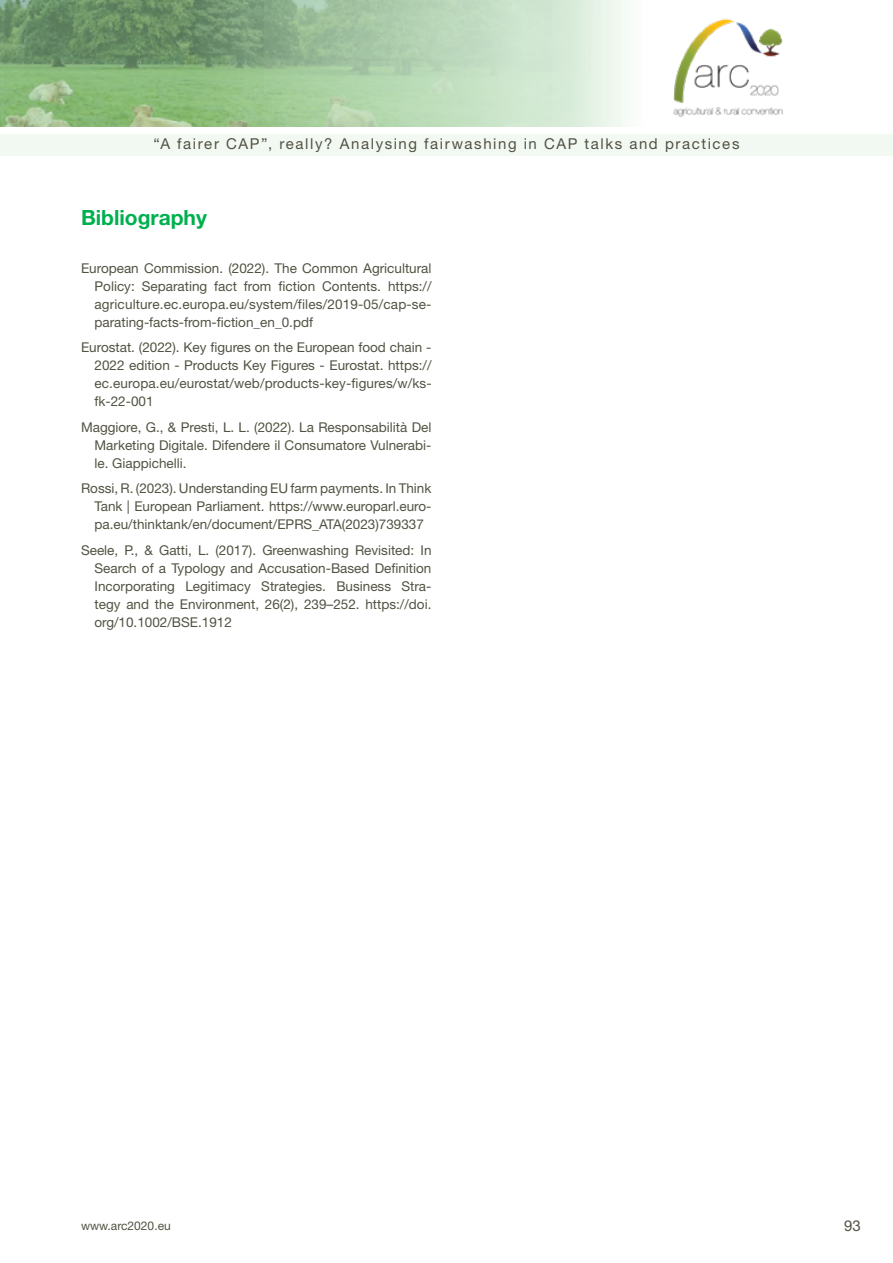
<style>
.page{position:relative;width:893px;height:1263px;background:#fff}
.page>*{position:absolute;margin:0;border:0;box-sizing:border-box;transform-origin:0 0}
.t1{font:700 21px "Helvetica Neue LT Std";color:#00b04f}
.t2{font:15px "Helvetica Neue LT Std";letter-spacing:.105em;color:#525243}
.t3{font:13.5px/18px "Helvetica Neue LT Std";color:#525243;text-align:justify}
.t4{font:12px "Helvetica Neue LT Std";color:#525243}
</style>
<div class="page">
<svg style="left:0;top:0;width:625px;height:127px;background:#a2c39d"></svg>
<div style="left:0;top:134px;width:893px;height:22px;background:#f2f9f2"></div>
<img style="left:673px;top:18px;width:110px;height:100px">
<p class="t2" style="left:153px;top:134px;width:588px">“A fairer CAP”, really? Analysing fairwashing in CAP talks and practices</p>
<h1 class="t1" style="left:81px;top:204px;width:127px">Bibliography</h1>
<p class="t3" style="left:94px;top:259px;width:338px;text-indent:-14px">European Commission. (2022). The Common Agricultural Policy: Separating fact from fiction Contents. https:// agriculture.ec.europa.eu/system/files/2019-05/cap-se&shy;parating-facts-from-fiction_en_0.pdf</p>
<p class="t3" style="left:94px;top:338px;width:339px;text-indent:-14px">Eurostat. (2022). Key figures on the European food chain - 2022 edition - Products Key Figures - Eurostat. https:// ec.europa.eu/eurostat/web/products-key-figures/w/ks&shy;fk-22-001</p>
<p class="t3" style="left:94px;top:418px;width:338px;text-indent:-14px">Maggiore, G., &amp; Presti, L. L. (2022). La Responsabilità Del Marketing Digitale. Difendere il Consumatore Vulnerabi&shy;le. Giappichelli.</p>
<p class="t3" style="left:94px;top:479px;width:338px;text-indent:-14px">Rossi, R. (2023). Understanding EU farm payments. In Think Tank | European Parliament. https://www.europarl.euro&shy;pa.eu/thinktank/en/document/EPRS_ATA(2023)739337</p>
<p class="t3" style="left:94px;top:541px;width:338px;text-indent:-14px">Seele, P., &amp; Gatti, L. (2017). Greenwashing Revisited: In Search of a Typology and Accusation-Based Definition Incorporating Legitimacy Strategies. Business Stra&shy;tegy and the Environment, 26(2), 239–252. https://doi. org/10.1002/BSE.1912</p>
<p class="t4" style="left:81px;top:1218px;width:91px">www.arc2020.eu</p>
<p class="t2" style="left:844px;top:1216px;width:18px">93</p>
</div>
